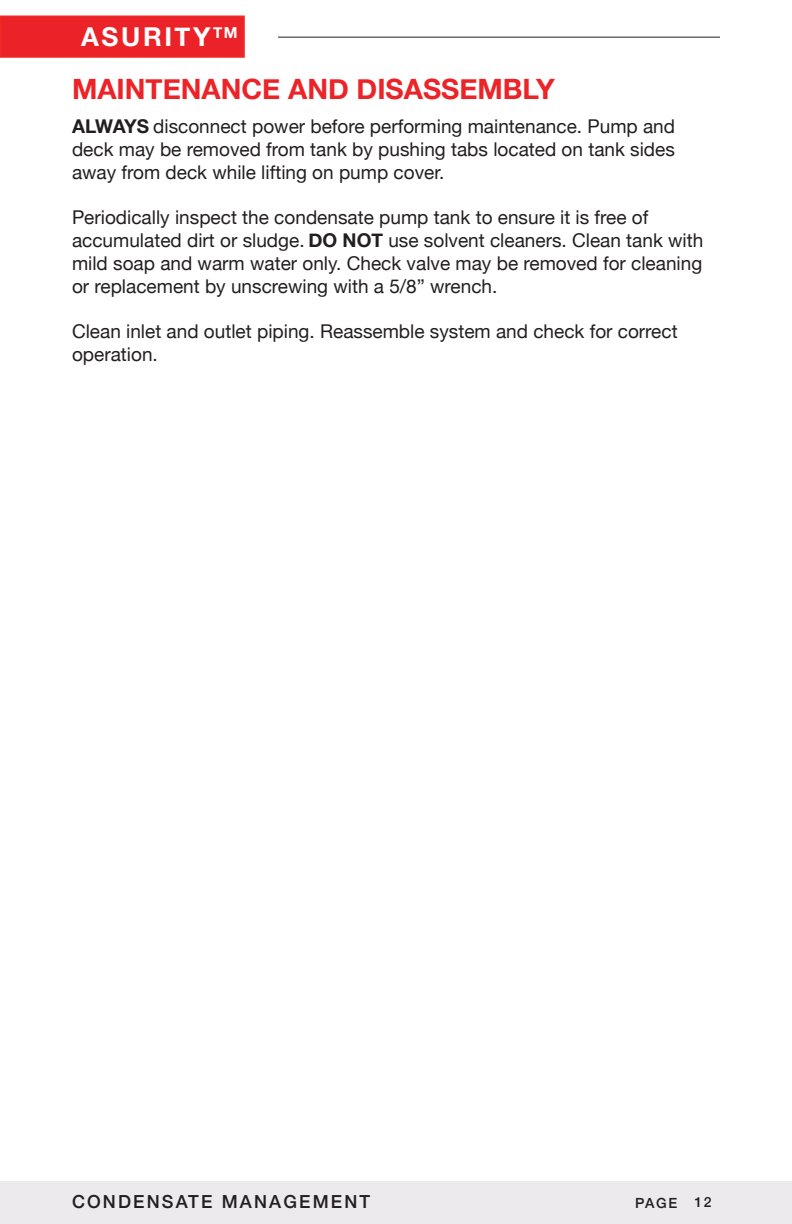
<style>
.page{position:relative;width:792px;height:1224px;background:#fff}
.page>*{position:absolute;margin:0;border:0;box-sizing:border-box;transform-origin:0 0}
.t1{font:700 28px "Helvetica Neue";color:#ec2327}
.t2{font:700 26px "Helvetica Neue";letter-spacing:.1em;color:#fff}
.t3{font:19px/22.8px "Helvetica Neue";color:#231f20}
.t4{font:500 18px "Helvetica Neue";letter-spacing:.12em;color:#231f20}
.t5{font:500 14px "Helvetica Neue";letter-spacing:.12em;color:#231f20}
.s1{font-weight:700}
</style>
<div class="page">
<div style="left:0;top:16px;width:245px;height:42px;background:#eb2328;border:2px solid #ee2926"></div>
<div style="left:0;top:1182px;width:792px;height:42px;background:#edeaee"></div>
<hr style="left:278px;top:37px;width:442px;height:1px;background:#231f20">
<h2 class="t2" style="left:81px;top:17px;width:158px">ASURITY<sup>TM</sup></h2>
<p class="t1" style="left:72px;top:67px;width:484px">MAINTENANCE AND DISASSEMBLY</p>
<p class="t3" style="left:72px;top:116px;width:605px;text-align:justify"><span class="s1">ALWAYS</span> disconnect power before performing maintenance. Pump and deck may be removed from tank by pushing tabs located on tank sides away from deck while lifting on pump cover.</p>
<p class="t3" style="left:72px;top:207px;width:633px">Periodically inspect the condensate pump tank to ensure it is free of accumulated dirt or sludge. <span class="s1">DO NOT</span> use solvent cleaners. Clean tank with mild soap and warm water only. Check valve may be removed for cleaning or replacement by unscrewing with a 5/8” wrench.</p>
<p class="t3" style="left:72px;top:321px;width:607px">Clean inlet and outlet piping. Reassemble system and check for correct operation.</p>
<p class="t4" style="left:72px;top:1187px;width:300px">CONDENSATE MANAGEMENT</p>
<p class="t5" style="left:635px;top:1192px;width:78px">PAGE 12</p>
</div>
